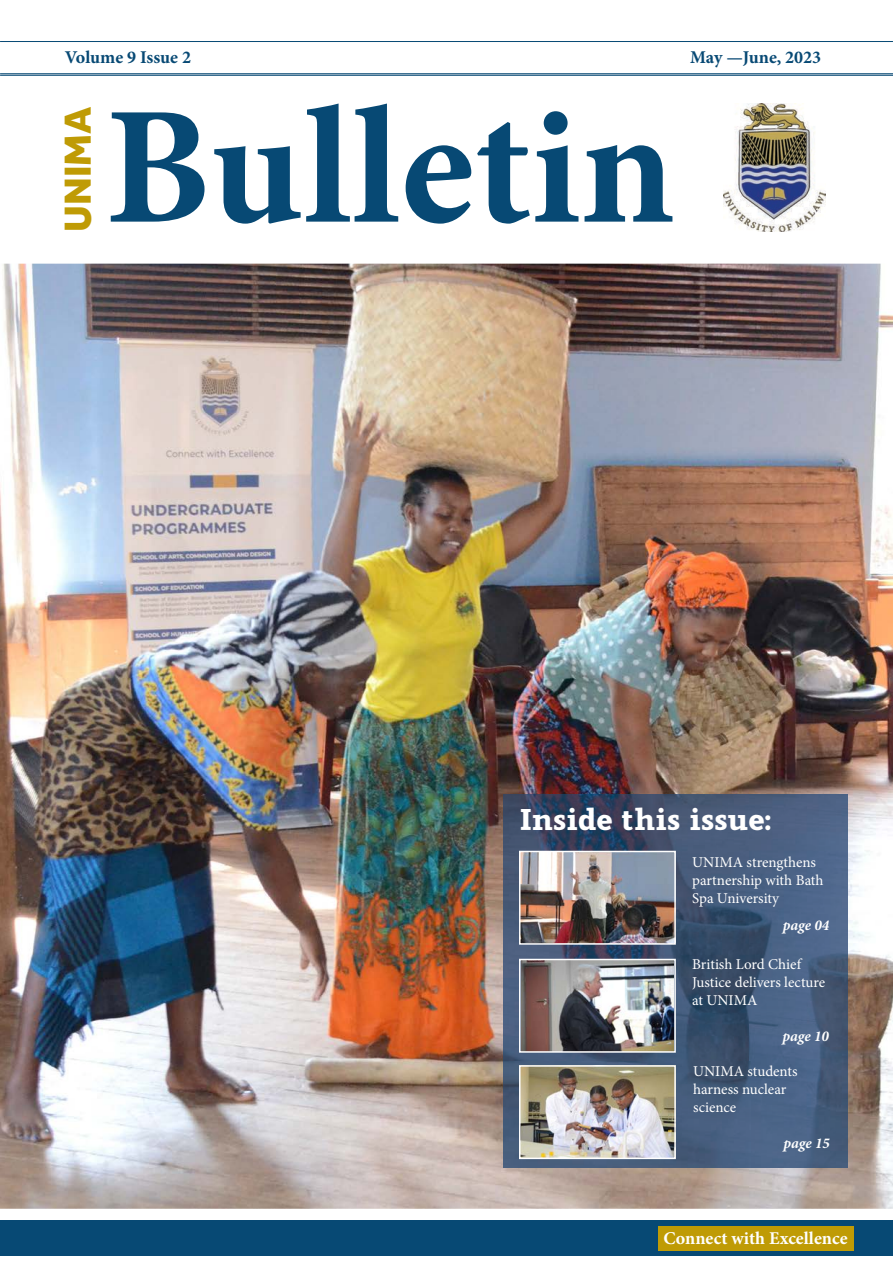
<style>
.page{position:relative;width:893px;height:1263px;background:#fff}
.page>*{position:absolute;margin:0;border:0;box-sizing:border-box;transform-origin:0 0}
.t1{font:700 168px "Minion Pro";letter-spacing:.005em;color:#074974}
.t2{font:800 39px "Effra";color:#bf9b05}
.t3{font:800 30px "Modum W00";color:#fff}
.t4{font:700 18px "Minion Pro";color:#074974}
.t5{font:700 18px "Minion Pro";color:#fff}
.t6{font:15px/18px "Minion Pro";color:#fff}
.t7{font:italic 700 15px "Minion Pro";color:#fff}
</style>
<div class="page">
<img style="left:0;top:264px;width:893px;height:945px">
<img style="left:504px;top:794px;width:344px;height:374px">
<img style="left:522px;top:854px;width:151px;height:88px">
<div style="left:519px;top:851px;width:157px;height:94px;border:2px solid #fff"></div>
<div style="left:0;top:1221px;width:893px;height:35px;background:#074974"></div>
<img style="left:723px;top:104px;width:102px;height:128px">
<img style="left:522px;top:962px;width:151px;height:88px">
<div style="left:519px;top:959px;width:157px;height:94px;border:2px solid #fff"></div>
<hr style="left:0;top:41px;width:893px;height:1px;background:#074974">
<hr style="left:0;top:73px;width:893px;height:1px;background:#074974">
<hr style="left:0;top:75px;width:893px;height:1px;background:#074974">
<img style="left:522px;top:1068px;width:151px;height:88px">
<div style="left:519px;top:1065px;width:157px;height:94px;border:2px solid #fff"></div>
<div style="left:658px;top:1226px;width:195px;height:24px;background:#bf9b05"></div>
<p class="t4" style="left:65px;top:45px;width:128px">Volume 9 Issue 2</p>
<p class="t4" style="left:690px;top:45px;width:133px">May —June, 2023</p>
<h2 class="t2" style="left:54px;top:232px;width:127px;rotate:-90deg">UNIMA</h2>
<h1 class="t1" style="left:105px;top:50px;width:572px">Bulletin</h1>
<h3 class="t3" style="left:520px;top:794px;width:253px">Inside this issue:</h3>
<p class="t6" style="left:692px;top:853px;width:133px">UNIMA strengthens partnership with Bath<br>Spa University</p>
<p class="t7" style="left:783px;top:914px;width:48px">page 04</p>
<p class="t6" style="left:692px;top:955px;width:134px">British Lord Chief<br>Justice delivers lecture at UNIMA</p>
<p class="t7" style="left:782px;top:1025px;width:48px">page 10</p>
<p class="t6" style="left:693px;top:1062px;width:106px">UNIMA students harness nuclear science</p>
<p class="t7" style="left:783px;top:1132px;width:48px">page 15</p>
<p class="t5" style="left:663px;top:1225px;width:186px">Connect with Excellence</p>
</div>
